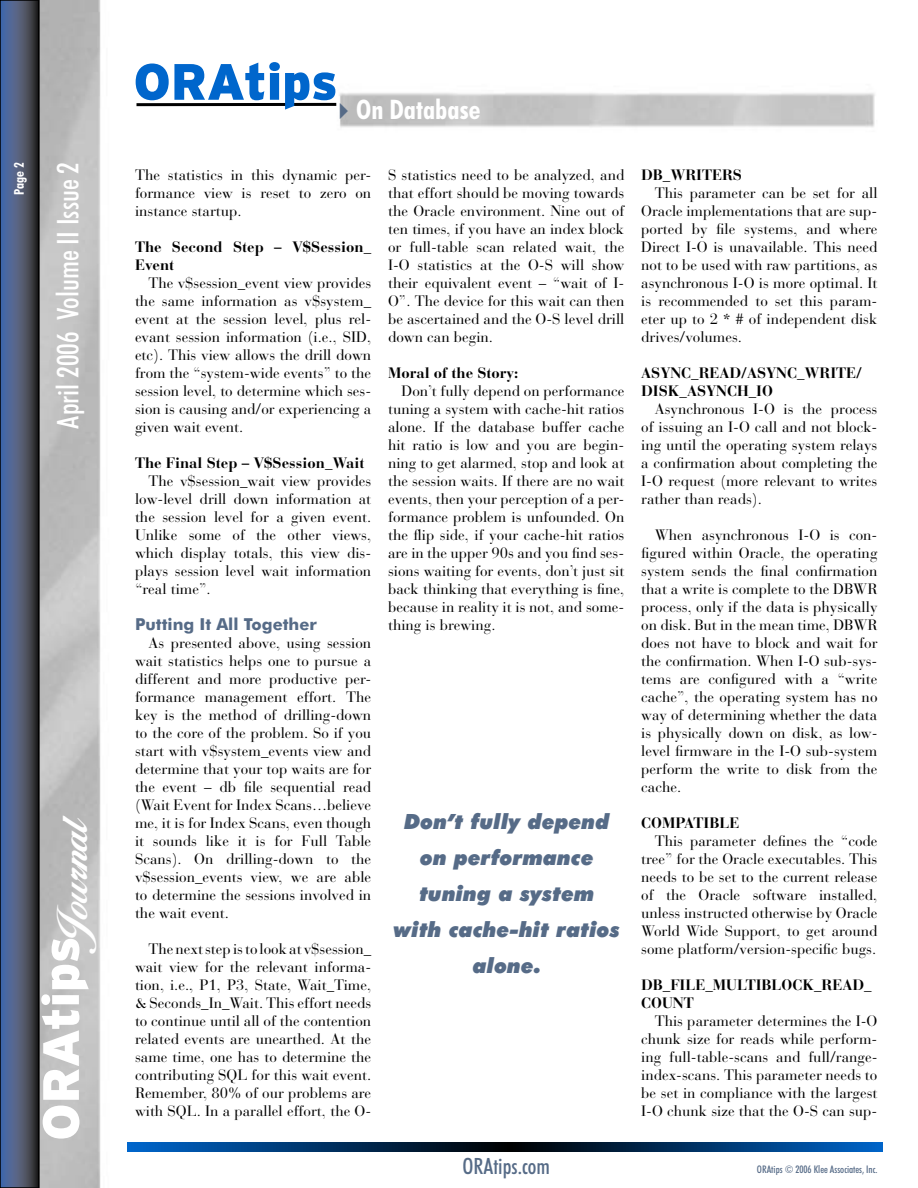
<style>
.page{position:relative;width:918px;height:1188px;background:#fff}
.page>*{position:absolute;margin:0;border:0;box-sizing:border-box;transform-origin:0 0}
.t1{font:900 51px "Interstate";letter-spacing:-.005em;color:#fff}
.t2{font:900 51px "Interstate";letter-spacing:-.005em;color:#06c}
.t3{font:500 condensed 30px "Futura BT";color:#fff}
.t4{font:700 condensed 27px "Futura BT";color:#fff}
.t5{font:500 condensed 22.5px "Futura BT";color:#566b87}
.t6{font:italic 900 21px/36px "Futura BT";color:#566b87;text-align:center}
.t7{font:700 16.5px "Futura BT";color:#566b87}
.t8{font:15px/18px "Bauer Bodoni";color:#000;text-align:justify}
.t9{font:700 15px/18px "Bauer Bodoni";color:#000}
.t10{font:700 condensed 13.5px "Futura BT";color:#fff}
.t11{font:500 condensed 10.5px "Futura BT";color:#566b87}
.s1{color:#566b87}
</style>
<div class="page">
<img style="left:40px;top:0;width:835px;height:1188px">
<hr style="left:136px;top:103px;width:200px;height:3px;background:#000">
<svg style="left:3px;top:3px;width:34px;height:1182px;background:#4b5774"></svg>
<div style="left:0;top:0;width:40px;height:1188px;border:2px solid #000"></div>
<svg style="left:128px;top:1142px;width:755px;height:10px;background:#003265"></svg>
<svg style="left:14px;top:163px;width:10px;height:5px"></svg>
<p class="t10" style="left:11px;top:195px;width:25px;rotate:-90deg">Page</p>
<h2 class="t3" style="left:50px;top:429px;width:268px;rotate:-90deg">April 2006 Volume II Issue 2</h2>
<h1 class="t1" style="left:32px;top:1141px;width:329px;rotate:-90deg">ORAtips <sub>Journal</sub></h1>
<h1 class="t2" style="left:134px;top:53px;width:206px">ORAtips</h1>
<h3 class="t4" style="left:331px;top:93px;width:151px"><span class="s1">✔</span>On Database</h3>
<p class="t8" style="left:135px;top:166px;width:238px">The statistics in this dynamic per&shy;formance view is reset to zero on instance startup.</p>
<p class="t9" style="left:135px;top:238px;width:238px">The Second Step – V$Session_<br>Event</p>
<p class="t8" style="left:135px;top:274px;width:238px;text-indent:14px">The v$session_event view provides the same information as v$system_ event at the session level, plus rel&shy;evant session information (i.e., SID, etc). This view allows the drill down from the “system-wide events” to the session level, to determine which ses&shy;sion is causing and/or experiencing a given wait event.</p>
<p class="t9" style="left:135px;top:454px;width:231px">The Final Step – V$Session_Wait</p>
<p class="t8" style="left:135px;top:472px;width:238px;text-indent:14px">The v$session_wait view provides low-level drill down information at the session level for a given event.<br>Unlike some of the other views, which display totals, this view dis&shy;plays session level wait information “real time”.</p>
<p class="t7" style="left:135px;top:614px;width:183px">Putting It All Together</p>
<p class="t8" style="left:135px;top:634px;width:238px;text-indent:14px">As presented above, using session wait statistics helps one to pursue a different and more productive per&shy;formance management effort. The key is the method of drilling-down to the core of the problem. So if you start with v$system_events view and determine that your top waits are for the event – db file sequential read (Wait Event for Index Scans…believe me, it is for Index Scans, even though it sounds like it is for Full Table Scans). On drilling-down to the v$session_events view, we are able to determine the sessions involved in the wait event.</p>
<p class="t8" style="left:135px;top:940px;width:238px;text-indent:14px">The next step is to look at v$session_ wait view for the relevant informa&shy;tion, i.e., P1, P3, State, Wait_Time, &amp; Seconds_In_Wait. This effort needs to continue until all of the contention related events are unearthed. At the same time, one has to determine the contributing SQL for this wait event.<br>Remember, 80% of our problems are with SQL. In a parallel effort, the O-</p>
<p class="t8" style="left:388px;top:166px;width:238px">S statistics need to be analyzed, and that effort should be moving towards the Oracle environment. Nine out of ten times, if you have an index block or full-table scan related wait, the I-O statistics at the O-S will show their equivalent event – “wait of I-O”. The device for this wait can then be ascertained and the O-S level drill down can begin.</p>
<p class="t9" style="left:388px;top:364px;width:132px">Moral of the Story:</p>
<p class="t8" style="left:388px;top:382px;width:238px;text-indent:14px">Don’t fully depend on performance tuning a system with cache-hit ratios alone. If the database buffer cache hit ratio is low and you are begin&shy;ning to get alarmed, stop and look at the session waits. If there are no wait events, then your perception of a per&shy;formance problem is unfounded. On the flip side, if your cache-hit ratios are in the upper 90s and you find ses&shy;sions waiting for events, don’t just sit back thinking that everything is fine, because in reality it is not, and some&shy;thing is brewing.</p>
<h3 class="t6" style="left:394px;top:803px;width:228px">Don’t fully depend on performance tuning a system with cache-hit ratios alone.</h3>
<p class="t9" style="left:641px;top:166px;width:102px">DB_WRITERS</p>
<p class="t8" style="left:641px;top:184px;width:238px;text-indent:14px">This parameter can be set for all Oracle implementations that are sup&shy;ported by file systems, and where Direct I-O is unavailable. This need not to be used with raw partitions, as asynchronous I-O is more optimal. It is recommended to set this param&shy;eter up to 2 * # of independent disk drives/volumes.</p>
<p class="t9" style="left:641px;top:364px;width:222px">ASYNC_READ/ASYNC_WRITE/<br>DISK_ASYNCH_IO</p>
<p class="t8" style="left:641px;top:400px;width:238px;text-indent:14px">Asynchronous I-O is the process of issuing an I-O call and not block&shy;ing until the operating system relays a confirmation about completing the I-O request (more relevant to writes rather than reads).</p>
<p class="t8" style="left:641px;top:526px;width:238px;text-indent:14px">When asynchronous I-O is con&shy;figured within Oracle, the operating system sends the final confirmation that a write is complete to the DBWR process, only if the data is physically on disk. But in the mean time, DBWR does not have to block and wait for the confirmation. When I-O sub-sys&shy;tems are configured with a “write cache”, the operating system has no way of determining whether the data is physically down on disk, as low&shy;level firmware in the I-O sub-system perform the write to disk from the cache.</p>
<p class="t9" style="left:641px;top:814px;width:100px">COMPATIBLE</p>
<p class="t8" style="left:641px;top:832px;width:238px;text-indent:14px">This parameter defines the “code tree” for the Oracle executables. This needs to be set to the current release of the Oracle software installed, unless instructed otherwise by Oracle World Wide Support, to get around some platform/version-specific bugs.</p>
<p class="t9" style="left:641px;top:976px;width:232px">DB_FILE_MULTIBLOCK_READ_<br>COUNT</p>
<p class="t8" style="left:641px;top:1012px;width:238px;text-indent:14px">This parameter determines the I-O chunk size for reads while perform&shy;ing full-table-scans and full/range&shy;index-scans. This parameter needs to be set in compliance with the largest I-O chunk size that the O-S can sup-</p>
<h3 class="t5" style="left:463px;top:1152px;width:89px">ORAtips.com</h3>
<p class="t11" style="left:757px;top:1163px;width:122px">ORAtips © 2006 Klee Associates, Inc.</p>
</div>
